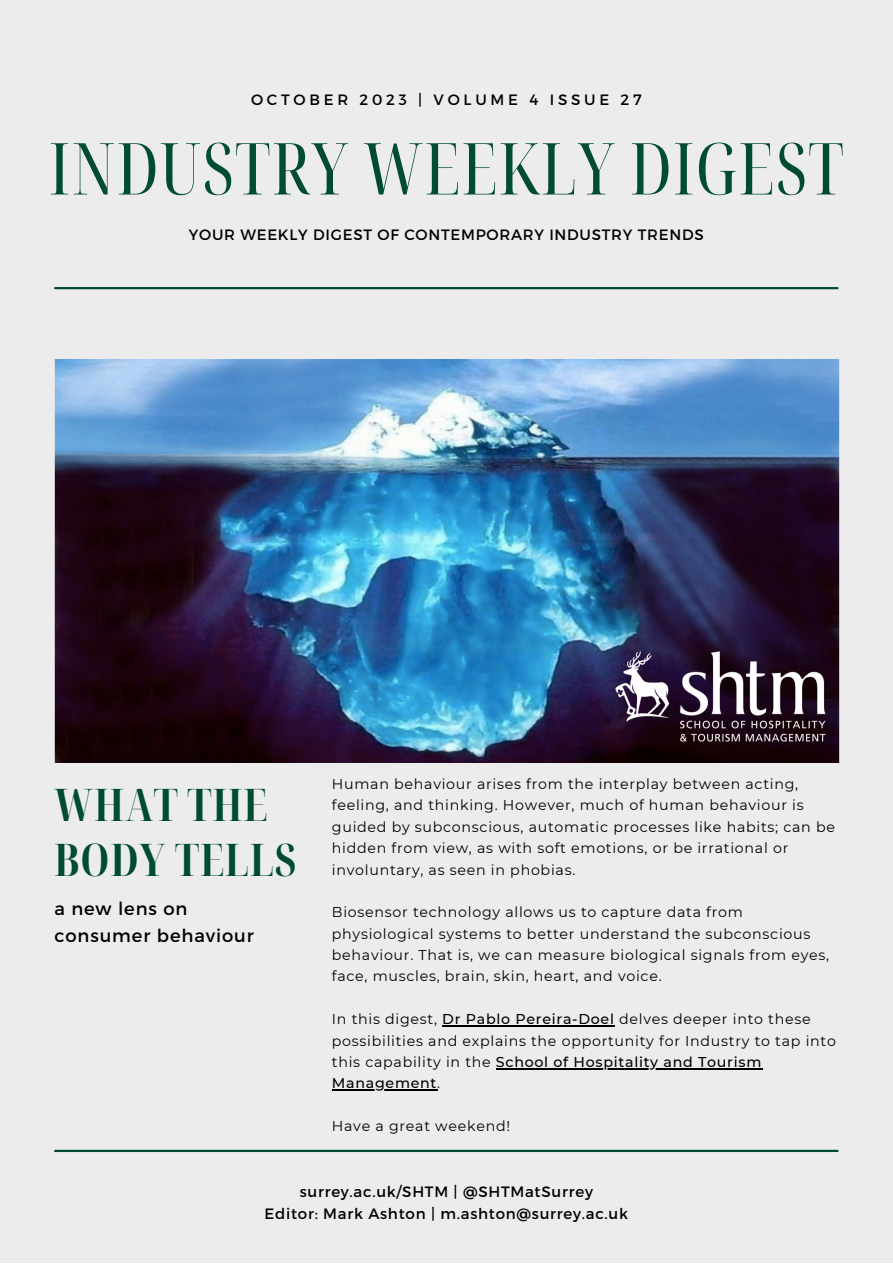
<style>
.page{position:relative;width:893px;height:1264px;background:#fff}
.page>*{position:absolute;margin:0;border:0;box-sizing:border-box;transform-origin:0 0}
.t1{font:extra-condensed 71.7px "Noto Serif Display";letter-spacing:.02em;color:#004b35}
.t2{font:700 extra-condensed 45px/55.1px "Noto Serif Display";letter-spacing:.02em;color:#004b35}
.t3{font:18px "Montserrat";letter-spacing:.05em;color:#000}
.t4{font:15px "Montserrat";letter-spacing:.05em;color:#000}
.t5{font:15px "Montserrat";letter-spacing:.25em;color:#000}
.t6{font:14.25px/21.3px "Montserrat";letter-spacing:.05em;color:#000}
.s1{font-weight:500}
</style>
<div class="page">
<div style="left:0;top:0;width:892px;height:1262px;background:#edeced"></div>
<img style="left:54px;top:360px;width:785px;height:402px">
<hr style="left:55px;top:1149px;width:782px;height:2px;background:#004b35">
<hr style="left:55px;top:287px;width:782px;height:2px;background:#004b35">
<img style="left:563px;top:604px;width:277px;height:159px">
<hr style="left:442px;top:1025px;width:172px;height:1px;background:#000">
<hr style="left:496px;top:1067px;width:266px;height:2px;background:#000">
<hr style="left:332px;top:1089px;width:105px;height:1px;background:#000">
<p class="t5" style="left:251px;top:90px;width:392px">OCTOBER 2023 | VOLUME 4 ISSUE 27</p>
<p class="t1" style="left:49px;top:118px;width:796px">INDUSTRY WEEKLY DIGEST</p>
<p class="t4" style="left:189px;top:225px;width:516px">YOUR WEEKLY DIGEST OF CONTEMPORARY INDUSTRY TRENDS</p>
<p class="t2" style="left:54px;top:775px;width:244px">WHAT THE<br>BODY TELLS</p>
<p class="t3" style="left:54px;top:896px;width:134px">a new lens on</p>
<p class="t3" style="left:54px;top:923px;width:201px">consumer behaviour</p>
<p class="t6" style="left:332px;top:773px;width:504px">Human behaviour arises from the interplay between acting, feeling, and thinking. However, much of human behaviour is guided by subconscious, automatic processes like habits; can be hidden from view, as with soft emotions, or be irrational or involuntary, as seen in phobias.</p>
<p class="t6" style="left:332px;top:901px;width:498px">Biosensor technology allows us to capture data from physiological systems to better understand the subconscious behaviour. That is, we can measure biological signals from eyes, face, muscles, brain, skin, heart, and voice.</p>
<p class="t6" style="left:332px;top:1008px;width:505px">In this digest, <span class="s1">Dr Pablo Pereira-Doel</span> delves deeper into these possibilities and explains the opportunity for Industry to tap into this capability in the <span class="s1">School of Hospitality and Tourism Management</span>.</p>
<p class="t6" style="left:332px;top:1115px;width:180px">Have a great weekend!</p>
<p class="t4" style="left:300px;top:1181px;width:295px">surrey.ac.uk/SHTM | @SHTMatSurrey</p>
<p class="t4" style="left:264px;top:1204px;width:365px">Editor: Mark Ashton | m.ashton@surrey.ac.uk</p>
</div>
